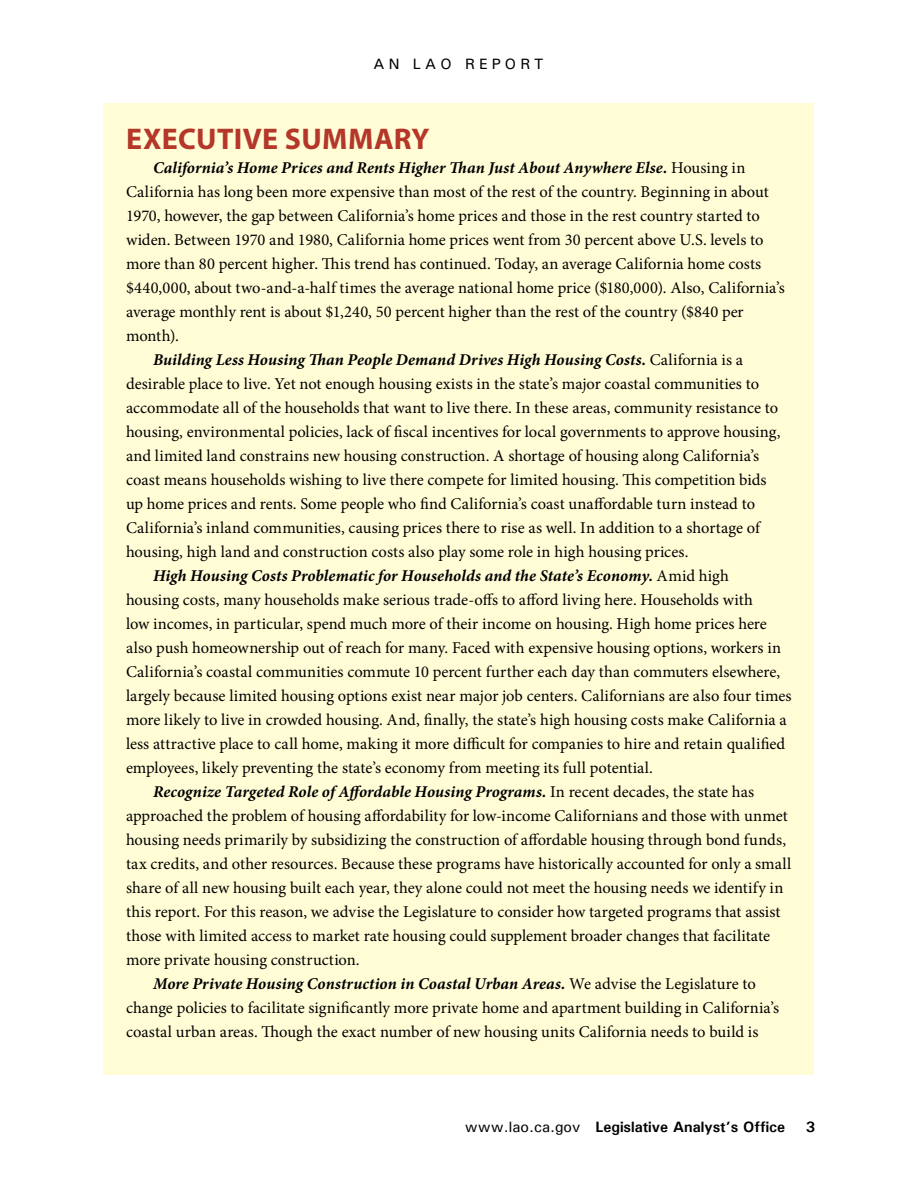
<style>
.page{position:relative;width:918px;height:1188px;background:#fff}
.page>*{position:absolute;margin:0;border:0;box-sizing:border-box;transform-origin:0 0}
.t1{font:700 30px "Myriad Pro";letter-spacing:.01em;color:#b4372a}
.t2{font:16.5px "Minion Pro";color:#000}
.t3{font:italic 700 16.5px "Minion Pro";letter-spacing:.005em;color:#000}
.t4{font:700 15px "Univers";color:#000}
.t5{font:500 15px "Univers";letter-spacing:.28em;color:#000}
.s1{font-weight:400;font-style:normal}
.s2{font-weight:500}
</style>
<div class="page">
<div style="left:104px;top:104px;width:710px;height:971px;background:#fffcd6"></div>
<p class="t5" style="left:373px;top:55px;width:172px">AN LAO REPORT</p>
<h1 class="t1" style="left:126px;top:119px;width:305px">EXECUTIVE SUMMARY</h1>
<p class="t3" style="left:153px;top:155px;width:594px">California’s Home Prices and Rents Higher Than Just About Anywhere Else. <span class="s1">Housing in</span></p>
<p class="t2" style="left:126px;top:180px;width:644px">California has long been more expensive than most of the rest of the country. Beginning in about</p>
<p class="t2" style="left:126px;top:204px;width:635px">1970, however, the gap between California’s home prices and those in the rest country started to</p>
<p class="t2" style="left:126px;top:228px;width:639px">widen. Between 1970 and 1980, California home prices went from 30 percent above U.S. levels to</p>
<p class="t2" style="left:126px;top:252px;width:637px">more than 80 percent higher. This trend has continued. Today, an average California home costs</p>
<p class="t2" style="left:126px;top:276px;width:660px">$440,000, about two-and-a-half times the average national home price ($180,000). Also, California’s</p>
<p class="t2" style="left:126px;top:300px;width:619px">average monthly rent is about $1,240, 50 percent higher than the rest of the country ($840 per</p>
<p class="t2" style="left:126px;top:324px;width:54px">month).</p>
<p class="t3" style="left:153px;top:348px;width:592px">Building Less Housing Than People Demand Drives High Housing Costs. <span class="s1">California is a</span></p>
<p class="t2" style="left:126px;top:372px;width:635px">desirable place to live. Yet not enough housing exists in the state’s major coastal communities to</p>
<p class="t2" style="left:126px;top:396px;width:654px">accommodate all of the households that want to live there. In these areas, community resistance to</p>
<p class="t2" style="left:126px;top:420px;width:656px">housing, environmental policies, lack of fiscal incentives for local governments to approve housing,</p>
<p class="t2" style="left:126px;top:444px;width:635px">and limited land constrains new housing construction. A shortage of housing along California’s</p>
<p class="t2" style="left:126px;top:468px;width:642px">coast means households wishing to live there compete for limited housing. This competition bids</p>
<p class="t2" style="left:126px;top:492px;width:631px">up home prices and rents. Some people who find California’s coast unaffordable turn instead to</p>
<p class="t2" style="left:126px;top:516px;width:635px">California’s inland communities, causing prices there to rise as well. In addition to a shortage of</p>
<p class="t2" style="left:126px;top:540px;width:564px">housing, high land and construction costs also play some role in high housing prices.</p>
<p class="t3" style="left:153px;top:564px;width:578px">High Housing Costs Problematic for Households and the State’s Economy. <span class="s1">Amid high</span></p>
<p class="t2" style="left:126px;top:588px;width:628px">housing costs, many households make serious trade-offs to afford living here. Households with</p>
<p class="t2" style="left:126px;top:612px;width:642px">low incomes, in particular, spend much more of their income on housing. High home prices here</p>
<p class="t2" style="left:126px;top:636px;width:657px">also push homeownership out of reach for many. Faced with expensive housing options, workers in</p>
<p class="t2" style="left:126px;top:660px;width:656px">California’s coastal communities commute 10 percent further each day than commuters elsewhere,</p>
<p class="t2" style="left:126px;top:684px;width:667px">largely because limited housing options exist near major job centers. Californians are also four times</p>
<p class="t2" style="left:126px;top:708px;width:662px">more likely to live in crowded housing. And, finally, the state’s high housing costs make California a</p>
<p class="t2" style="left:126px;top:732px;width:661px">less attractive place to call home, making it more difficult for companies to hire and retain qualified</p>
<p class="t2" style="left:126px;top:756px;width:528px">employees, likely preventing the state’s economy from meeting its full potential.</p>
<p class="t3" style="left:153px;top:780px;width:603px">Recognize Targeted Role of Affordable Housing Programs. <span class="s1">In recent decades, the state has</span></p>
<p class="t2" style="left:126px;top:804px;width:664px">approached the problem of housing affordability for low-income Californians and those with unmet</p>
<p class="t2" style="left:126px;top:828px;width:662px">housing needs primarily by subsidizing the construction of affordable housing through bond funds,</p>
<p class="t2" style="left:126px;top:852px;width:667px">tax credits, and other resources. Because these programs have historically accounted for only a small</p>
<p class="t2" style="left:126px;top:876px;width:659px">share of all new housing built each year, they alone could not meet the housing needs we identify in</p>
<p class="t2" style="left:126px;top:900px;width:656px">this report. For this reason, we advise the Legislature to consider how targeted programs that assist</p>
<p class="t2" style="left:126px;top:924px;width:646px">those with limited access to market rate housing could supplement broader changes that facilitate</p>
<p class="t2" style="left:126px;top:948px;width:235px">more private housing construction.</p>
<p class="t3" style="left:153px;top:972px;width:604px">More Private Housing Construction in Coastal Urban Areas. <span class="s1">We advise the Legislature to</span></p>
<p class="t2" style="left:126px;top:996px;width:655px">change policies to facilitate significantly more private home and apartment building in California’s</p>
<p class="t2" style="left:126px;top:1020px;width:634px">coastal urban areas. Though the exact number of new housing units California needs to build is</p>
<p class="t4" style="left:465px;top:1118px;width:322px"><span class="s2">www.lao.ca.gov</span> Legislative Analyst’s Office</p>
<p class="t4" style="left:806px;top:1118px;width:11px">3</p>
</div>
